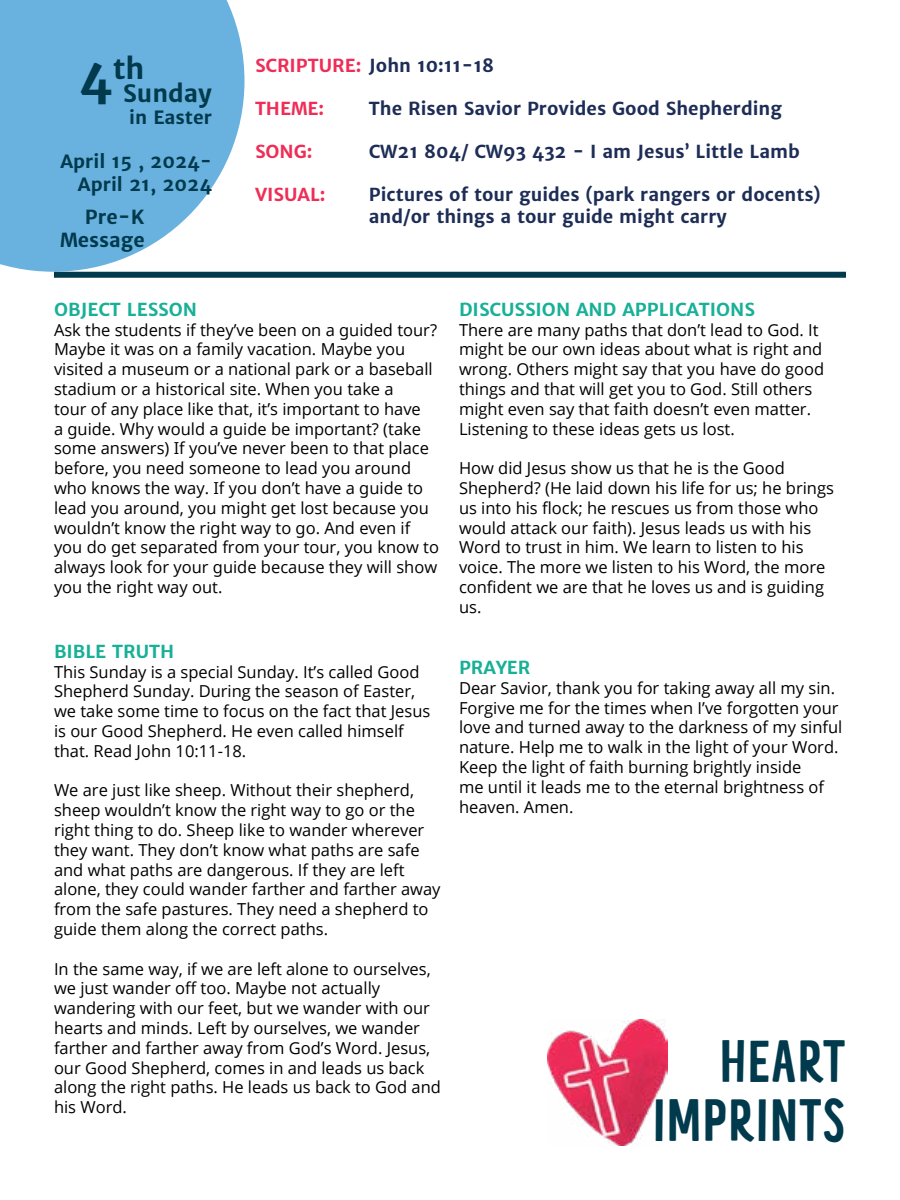
<style>
.page{position:relative;width:900px;height:1200px;background:#fff}
.page>*{position:absolute;margin:0;border:0;box-sizing:border-box;transform-origin:0 0}
.t1{font:700 49.5px/59.4px "Little Dinosaur";color:#003a4c;text-align:right}
.t2{font:700 28.8px "Merriweather Sans";color:#003a4c}
.t3{font:700 24px "Merriweather Sans";color:#003a4c}
.t4{font:700 19.5px/23.4px "Merriweather Sans";color:#003a4c;text-align:right}
.t5{font:700 18.3px/23.4px "Merriweather Sans";color:#003a4c;text-align:right}
.t6{font:700 18px/21.6px "Merriweather Sans";color:#1d2d56}
.t7{font:700 18px "Merriweather Sans";color:#18b096}
.t8{font:700 18px "Merriweather Sans";color:#ef2d56}
.t9{font:16.5px/19.8px "Open Sans";color:#000}
.s1{font-size:49.5px}
.s2{color:#ef2d56}
</style>
<div class="page">
<img style="left:548px;top:1020px;width:120px;height:126px">
<div style="left:54px;top:272px;width:792px;height:6px;background:#003a4c"></div>
<svg style="left:0;top:0;width:244px;height:272px;background:#7abbe2"></svg>
<h2 class="t2" style="left:79px;top:50px;width:68px"><span class="s1">4</span>th</h2>
<h3 class="t3" style="left:123px;top:77px;width:91px">Sunday</h3>
<p class="t5" style="left:129px;top:105px;width:84px">in Easter</p>
<p class="t5" style="left:60px;top:149px;width:153px">April 15 , 2024-<br>April 21, 2024</p>
<p class="t4" style="left:60px;top:205px;width:86px">Pre-K<br>Message</p>
<p class="t6" style="left:255px;top:54px;width:241px"><span class="s2">SCRIPTURE:</span> John 10:11-18</p>
<p class="t8" style="left:255px;top:97px;width:71px">THEME:</p>
<p class="t6" style="left:369px;top:97px;width:415px">The Risen Savior Provides Good Shepherding</p>
<p class="t8" style="left:255px;top:140px;width:59px">SONG:</p>
<p class="t6" style="left:369px;top:141px;width:432px">CW21 804/ CW93 432 - I am Jesus’ Little Lamb</p>
<p class="t8" style="left:255px;top:183px;width:72px">VISUAL:</p>
<p class="t6" style="left:369px;top:184px;width:454px">Pictures of tour guides (park rangers or docents) and/or things a tour guide might carry</p>
<p class="t7" style="left:54px;top:298px;width:145px">OBJECT LESSON</p>
<p class="t9" style="left:54px;top:319px;width:387px">Ask the students if they’ve been on a guided tour?<br>Maybe it was on a family vacation. Maybe you visited a museum or a national park or a baseball stadium or a historical site. When you take a<br>tour of any place like that, it’s important to have<br>a guide. Why would a guide be important? (take some answers) If you’ve never been to that place before, you need someone to lead you around who knows the way. If you don’t have a guide to lead you around, you might get lost because you wouldn’t know the right way to go. And even if you do get separated from your tour, you know to always look for your guide because they will show you the right way out.</p>
<p class="t7" style="left:54px;top:640px;width:122px">BIBLE TRUTH</p>
<p class="t9" style="left:54px;top:661px;width:378px">This Sunday is a special Sunday. It’s called Good Shepherd Sunday. During the season of Easter, we take some time to focus on the fact that Jesus is our Good Shepherd. He even called himself that. Read John 10:11-18.</p>
<p class="t9" style="left:54px;top:780px;width:388px">We are just like sheep. Without their shepherd, sheep wouldn’t know the right way to go or the right thing to do. Sheep like to wander wherever they want. They don’t know what paths are safe and what paths are dangerous. If they are left alone, they could wander farther and farther away from the safe pastures. They need a shepherd to guide them along the correct paths.</p>
<p class="t9" style="left:54px;top:958px;width:389px">In the same way, if we are left alone to ourselves, we just wander off too. Maybe not actually wandering with our feet, but we wander with our hearts and minds. Left by ourselves, we wander farther and farther away from God’s Word. Jesus, our Good Shepherd, comes in and leads us back along the right paths. He leads us back to God and his Word.</p>
<p class="t7" style="left:459px;top:298px;width:298px">DISCUSSION AND APPLICATIONS</p>
<p class="t9" style="left:459px;top:319px;width:367px">There are many paths that don’t lead to God. It might be our own ideas about what is right and wrong. Others might say that you have do good things and that will get you to God. Still others might even say that faith doesn’t even matter.<br>Listening to these ideas gets us lost.</p>
<p class="t9" style="left:459px;top:458px;width:376px">How did Jesus show us that he is the Good Shepherd? (He laid down his life for us; he brings us into his flock; he rescues us from those who would attack our faith). Jesus leads us with his Word to trust in him. We learn to listen to his voice. The more we listen to his Word, the more confident we are that he loves us and is guiding us.</p>
<p class="t7" style="left:459px;top:656px;width:73px">PRAYER</p>
<p class="t9" style="left:459px;top:677px;width:385px">Dear Savior, thank you for taking away all my sin.<br>Forgive me for the times when I’ve forgotten your love and turned away to the darkness of my sinful nature. Help me to walk in the light of your Word.<br>Keep the light of faith burning brightly inside<br>me until it leads me to the eternal brightness of heaven. Amen.</p>
<h1 class="t1" style="left:653px;top:1031px;width:195px">HEART<br>IMPRINTS</h1>
</div>
